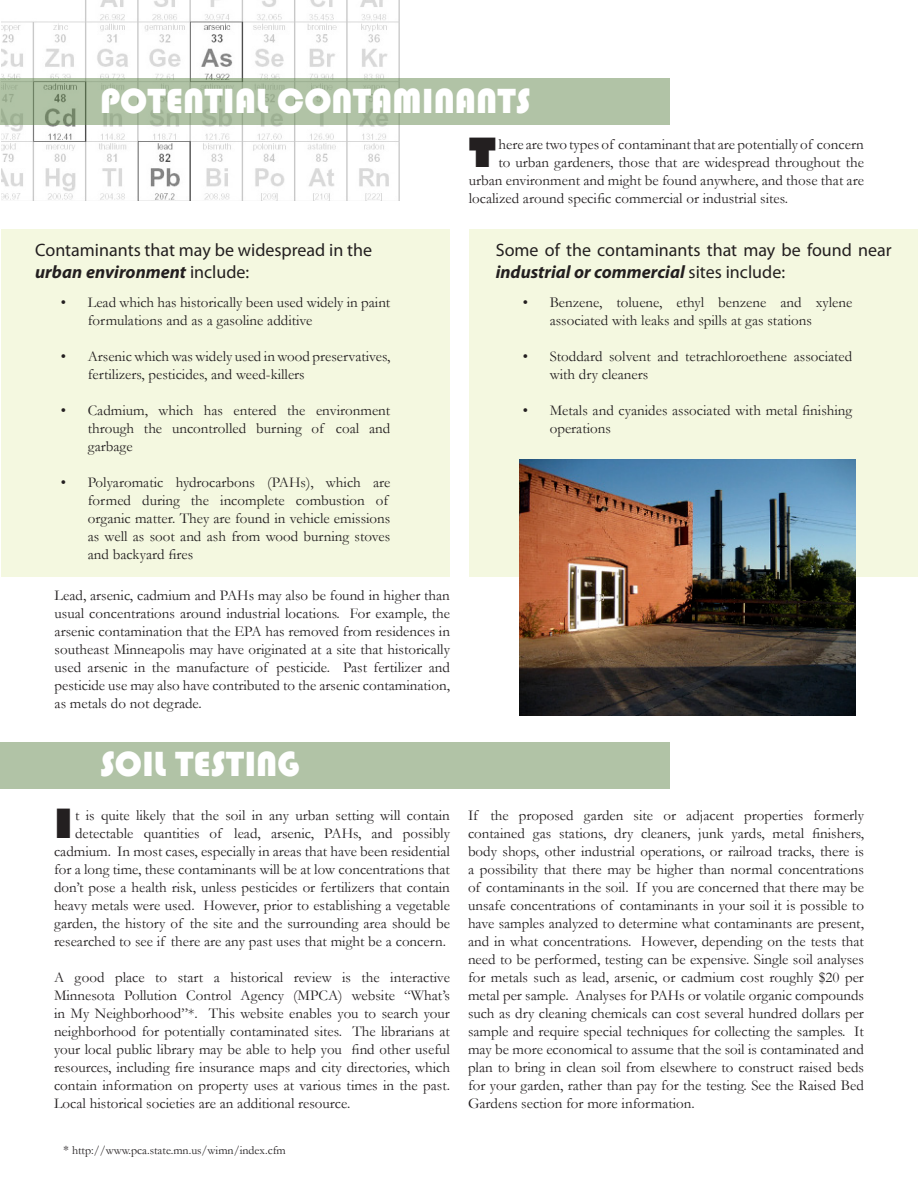
<style>
.page{position:relative;width:918px;height:1188px;background:#fff}
.page>*{position:absolute;margin:0;border:0;box-sizing:border-box;transform-origin:0 0}
.t1{font:800 39.15px "Gill Sans";color:#231f20}
.t2{font:36px "Bauhaus 93";color:#fff}
.t3{font:18px/21.6px "Myriad Pro";color:#231f20}
.t4{font:italic 700 18px "Myriad Pro";color:#231f20}
.t5{font:15px/18px "Garamond";color:#231f20}
.t6{font:12px "Garamond";color:#231f20}
.s1{font-weight:400;font-style:normal}
.s2{font-family:"Times"}
.s3{font-weight:700;font-style:italic}
</style>
<div class="page">
<img style="left:1px;top:0;width:403px;height:201px">
<div style="left:470px;top:230px;width:448px;height:347px;background:#f4f8e0"></div>
<div style="left:2px;top:230px;width:448px;height:347px;background:#f4f8e0"></div>
<svg style="left:0;top:79px;width:670px;height:46px;fill:#b1c3a6"></svg>
<div style="left:0;top:742px;width:670px;height:47px;background:#b1c3a6"></div>
<img style="left:519px;top:460px;width:337px;height:256px">
<p class="t2" style="left:100px;top:81px;width:432px">POTENTIAL CONTAMINANTS</p>
<p class="t3" style="left:35px;top:239px;width:338px">Contaminants that may be widespread in the</p>
<p class="t4" style="left:35px;top:260px;width:216px">urban environment <span class="s1">include:</span></p>
<p class="t5" style="left:88px;top:293px;width:304px;text-indent:-27px">• Lead which has historically been used widely in paint formulations and as a gasoline additive</p>
<p class="t5" style="left:88px;top:347px;width:304px;text-indent:-27px">• Arsenic which was widely used in wood preservatives, fertilizers, pesticides, and weed-killers</p>
<p class="t5" style="left:88px;top:401px;width:304px;text-align:justify;text-indent:-27px">• Cadmium, which has entered the environment through the uncontrolled burning of coal and garbage</p>
<p class="t5" style="left:88px;top:473px;width:304px;text-indent:-27px">• Polyaromatic hydrocarbons (PAHs), which are formed during the incomplete combustion of organic matter. They are found in vehicle emissions as well as soot and ash from wood burning stoves and backyard fires</p>
<p class="t5" style="left:55px;top:586px;width:397px;text-align:justify">Lead, arsenic, cadmium and PAHs may also be found in higher than usual concentrations around industrial locations. For example, the arsenic contamination that the EPA has removed from residences in southeast Minneapolis may have originated at a site that historically used arsenic in the manufacture of pesticide. Past fertilizer and pesticide use may also have contributed to the arsenic contamination, as metals do not degrade.</p>
<p class="t2" style="left:100px;top:743px;width:201px">SOIL TESTING</p>
<p class="t1" style="left:54px;top:799px;width:20px">I</p>
<p class="t5" style="left:54px;top:806px;width:398px;text-align:right">t is quite likely that the soil in any urban setting will contain detectable quantities of lead, arsenic, PAHs, and possibly cadmium. In most cases, especially in areas that have been residential for a long time, these contaminants will be at low concentrations that don’t pose a health risk, unless pesticides or fertilizers that contain heavy metals were used. However, prior to establishing a vegetable garden, the history of the site and the surrounding area should be researched to see if there are any past uses that might be a concern.</p>
<p class="t5" style="left:54px;top:968px;width:398px;text-align:justify">A good place to start a historical review is the interactive Minnesota Pollution Control Agency (MPCA) website “What’s in My Neighborhood”*. This website enables you to search your neighborhood for potentially contaminated sites. The librarians at your local public library may be able to help you find other useful resources, including fire insurance maps and city directories, which contain information on property uses at various times in the past.<br>Local historical societies are an additional resource.</p>
<p class="t6" style="left:63px;top:1143px;width:224px"><span class="s2">*</span> http://www.pca.state.mn.us/wimn/index.cfm</p>
<p class="t1" style="left:469px;top:128px;width:29px">T</p>
<p class="t5" style="left:498px;top:135px;width:367px">here are two types of contaminant that are potentially of concern</p>
<p class="t5" style="left:498px;top:153px;width:367px">to urban gardeners, those that are widespread throughout the</p>
<p class="t5" style="left:469px;top:171px;width:397px">urban environment and might be found anywhere, and those that are</p>
<p class="t5" style="left:469px;top:189px;width:321px">localized around specific commercial or industrial sites.</p>
<p class="t3" style="left:496px;top:239px;width:397px">Some of the contaminants that may be found near <span class="s3">industrial or commercial</span> sites include:</p>
<p class="t5" style="left:550px;top:293px;width:304px;text-indent:-27px">• Benzene, toluene, ethyl benzene and xylene associated with leaks and spills at gas stations</p>
<p class="t5" style="left:550px;top:347px;width:304px;text-indent:-27px">• Stoddard solvent and tetrachloroethene associated with dry cleaners</p>
<p class="t5" style="left:550px;top:401px;width:304px;text-indent:-27px">• Metals and cyanides associated with metal finishing operations</p>
<p class="t5" style="left:468px;top:806px;width:398px;text-align:justify">If the proposed garden site or adjacent properties formerly contained gas stations, dry cleaners, junk yards, metal finishers, body shops, other industrial operations, or railroad tracks, there is a possibility that there may be higher than normal concentrations of contaminants in the soil. If you are concerned that there may be unsafe concentrations of contaminants in your soil it is possible to have samples analyzed to determine what contaminants are present, and in what concentrations. However, depending on the tests that need to be performed, testing can be expensive. Single soil analyses for metals such as lead, arsenic, or cadmium cost roughly $20 per metal per sample. Analyses for PAHs or volatile organic compounds such as dry cleaning chemicals can cost several hundred dollars per sample and require special techniques for collecting the samples. It may be more economical to assume that the soil is contaminated and plan to bring in clean soil from elsewhere to construct raised beds for your garden, rather than pay for the testing. See the Raised Bed Gardens section for more information.</p>
</div>
